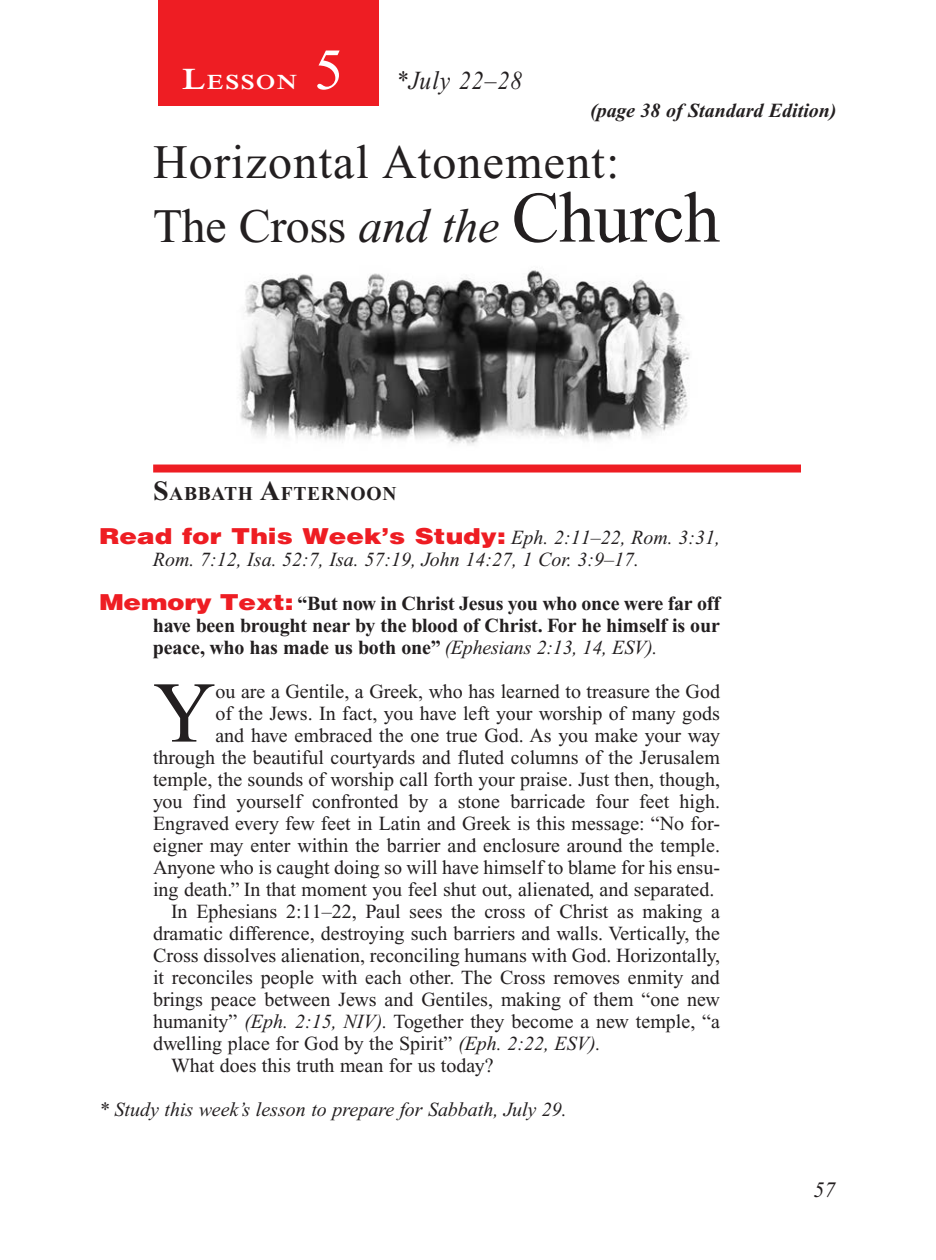
<style>
.page{position:relative;width:936px;height:1260px;background:#fff}
.page>*{position:absolute;margin:0;border:0;box-sizing:border-box;transform-origin:0 0}
.Body_Drop_Cap{font:86.4px "Times New Roman PS Std";color:#231f20}
.Lesson_Number{font:58px "Times New Roman PS Std";color:#fff}
.Lesson_Head_SA{font:48px/64px "Times New Roman PS Std";letter-spacing:.025em;color:#231f20}
.Lesson_Dates{font:italic 26px "Times New Roman PS Std";letter-spacing:.05em;color:#231f20;scale:.9 1}
.Question{font:900 22px "Helvetica LT Std";color:#ee1d23;scale:1.2 1}
.PageNumbers{font:italic 22px "Times New Roman PS Std";color:#231f20}
.Lesson_Start_Head{font:600 21px "Times NRMT Std";letter-spacing:.07em;color:#fff;scale:1.1 1}
.Body_Drop_Cap-2{font:20px/22px "Times New Roman PS Std";color:#231f20;text-align:right}
.Body{font:20px/22px "Times New Roman PS Std";color:#231f20;text-align:justify}
.Question-2{font:700 20px/22px "Times New Roman PS Std";letter-spacing:-.01em;color:#231f20;text-align:justify}
.Question-3{font:italic 20px "Times New Roman PS Std";color:#231f20}
.Page_from_SE{font:italic 700 20px "Times New Roman PS Std";color:#231f20}
.Sabbath_Afternoon_He{font:700 19.6px "Times New Roman PS Std";letter-spacing:.035em;color:#231f20}
.s1{font-size:30px}
.s2{font-style:italic}
.s3{font-size:72px}
.s4{font-size:28px}
.s5{font-family:"Times New Roman PS Std";font-weight:400;font-style:italic;font-size:20px;color:#231f20}
.s6{font-family:"Helvetica LT Std";font-weight:900;font-size:22px;color:#ee1d23}
.s7{font-weight:400;font-style:italic}
</style>
<div class="page">
<div style="left:158px;top:1px;width:221px;height:105px;background:#ee1d23"></div>
<div style="left:153px;top:465px;width:648px;height:8px;background:#ee1d23"></div>
<img style="left:239px;top:270px;width:451px;height:175px">
<p class="Lesson_Number" style="left:314px;top:38px;width:30px">5</p>
<p class="Lesson_Start_Head" style="left:182px;top:70px;width:106px"><span class="s1">L</span>ESSON</p>
<p class="Lesson_Dates" style="left:396px;top:66px;width:142px">*July 22–28</p>
<p class="Page_from_SE" style="left:590px;top:100px;width:248px">(page 38 of Standard Edition)</p>
<p class="Lesson_Head_SA" style="left:153px;top:130px;width:569px">Horizontal Atonement:<br>The Cross <span class="s2">and the</span> <span class="s3">Church</span></p>
<p class="Sabbath_Afternoon_He" style="left:153px;top:482px;width:245px"><span class="s4">S</span>ABBATH <span class="s4">A</span>FTERNOON</p>
<p class="Question" style="left:99px;top:521px;width:519px">Read for This Week’s Study: <span class="s5">Eph. 2:11–22, Rom. 3:31,</span></p>
<p class="Question-3" style="left:153px;top:548px;width:488px">Rom. 7:12, Isa. 52:7, Isa. 57:19, John 14:27, 1 Cor. 3:9–17.</p>
<p class="Question-2" style="left:153px;top:592px;width:569px;text-indent:-54px"><span class="s6">Memory Text:</span> “But now in Christ Jesus you who once were far off have been brought near by the blood of Christ. For he himself is our peace, who has made us both one” <span class="s7">(Ephesians 2:13, 14, ESV).</span></p>
<p class="Body_Drop_Cap" style="left:153px;top:666px;width:64px">Y</p>
<p class="Body_Drop_Cap-2" style="left:153px;top:680px;width:569px">ou are a Gentile, a Greek, who has learned to treasure the God<br>of the Jews. In fact, you have left your worship of many gods<br>and have embraced the one true God. As you make your way through the beautiful courtyards and fluted columns of the Jerusalem temple, the sounds of worship call forth your praise. Just then, though, you find yourself confronted by a stone barricade four feet high.<br>Engraved every few feet in Latin and Greek is this message: “No for&shy;eigner may enter within the barrier and enclosure around the temple.<br>Anyone who is caught doing so will have himself to blame for his ensu&shy;ing death.” In that moment you feel shut out, alienated, and separated.</p>
<p class="Body" style="left:153px;top:900px;width:569px;text-indent:18px">In Ephesians 2:11–22, Paul sees the cross of Christ as making a dramatic difference, destroying such barriers and walls. Vertically, the Cross dissolves alienation, reconciling humans with God. Horizontally, it reconciles people with each other. The Cross removes enmity and brings peace between Jews and Gentiles, making of them “one new humanity” <span class="s2">(Eph. 2:15, NIV).</span> Together they become a new temple, “a dwelling place for God by the Spirit” <span class="s2">(Eph. 2:22, ESV).</span></p>
<p class="Body" style="left:171px;top:1054px;width:324px">What does this truth mean for us today?</p>
<p class="Question-3" style="left:99px;top:1098px;width:469px">* Study this week’s lesson to prepare for Sabbath, July 29.</p>
<p class="PageNumbers" style="left:813px;top:1178px;width:23px">57</p>
</div>
